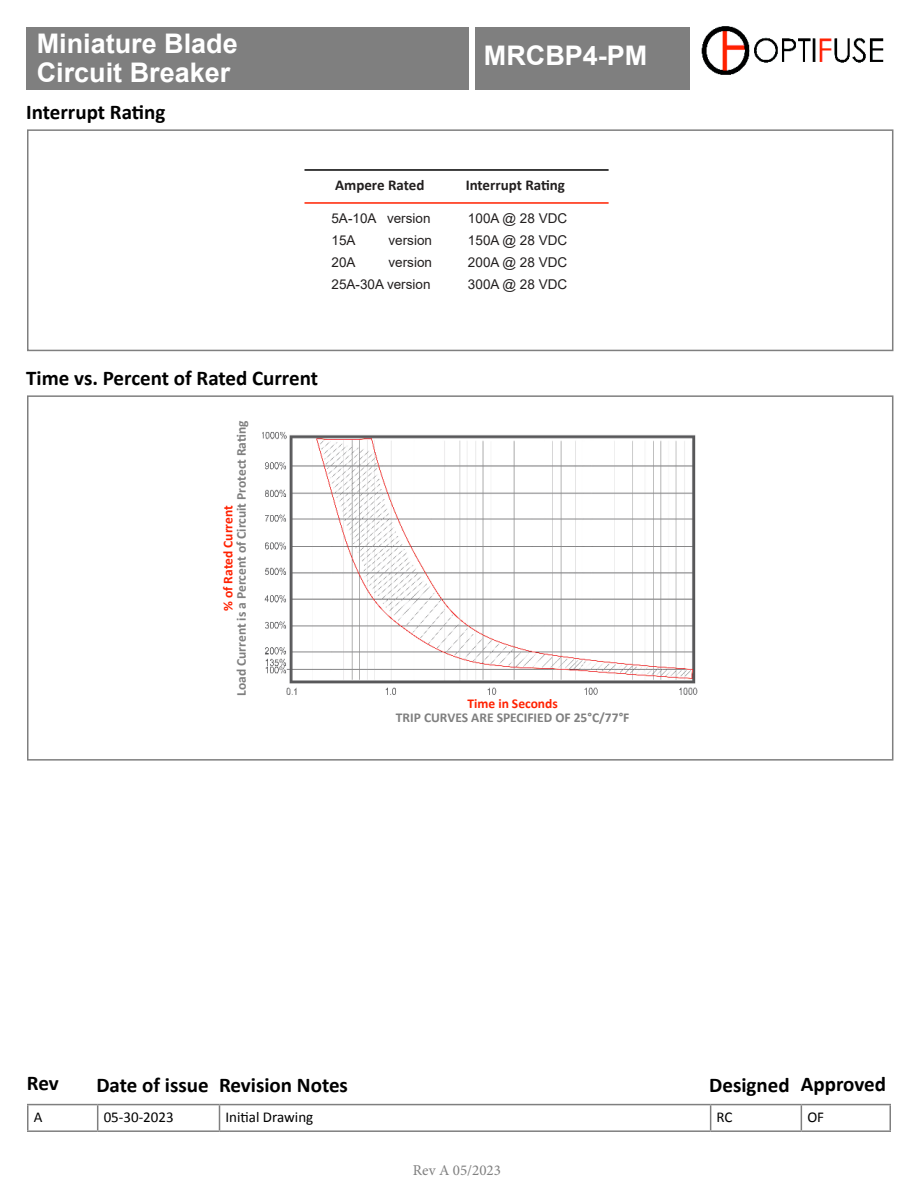
<style>
.page{position:relative;width:918px;height:1188px;background:#fff}
.page>*{position:absolute;margin:0;border:0;box-sizing:border-box;transform-origin:0 0}
.t1{font:700 27px/28.5px "Arial";color:#fff}
.t2{font:700 21px "Calibri";color:#000}
.t3{font:15px "Calibri";color:#000}
.t4{font:700 15px "Calibri";color:#221f1f}
.t5{font:15px "Minion Pro";color:#7f7f7f}
.t6{font:13.5px "Arial";color:#221f1f}
.t7{font:700 13.5px "Calibri";color:#7f7f7f}
.t8{font:700 13.5px "Calibri";color:#ff2100}
</style>
<div class="page">
<div style="left:27px;top:129px;width:866px;height:222px;border:2px solid #7f7f7f"></div>
<img style="left:702px;top:26px;width:182px;height:49px">
<svg style="left:97px;top:1105px;width:1px;height:25px"></svg>
<svg style="left:219px;top:1105px;width:1px;height:25px"></svg>
<svg style="left:710px;top:1105px;width:1px;height:25px"></svg>
<svg style="left:801px;top:1105px;width:1px;height:25px"></svg>
<hr style="left:27px;top:1104px;width:71px;height:1px;background:#7f7f7f">
<hr style="left:27px;top:1105px;width:2px;height:25px;background:#7f7f7f">
<hr style="left:98px;top:1104px;width:122px;height:1px;background:#7f7f7f">
<hr style="left:220px;top:1104px;width:491px;height:1px;background:#7f7f7f">
<hr style="left:711px;top:1104px;width:90px;height:1px;background:#7f7f7f">
<hr style="left:801px;top:1104px;width:90px;height:1px;background:#7f7f7f">
<svg style="left:890px;top:1105px;width:1px;height:25px"></svg>
<hr style="left:27px;top:1130px;width:71px;height:2px;background:#7f7f7f">
<hr style="left:98px;top:1130px;width:122px;height:2px;background:#7f7f7f">
<hr style="left:220px;top:1130px;width:491px;height:2px;background:#7f7f7f">
<hr style="left:711px;top:1130px;width:90px;height:2px;background:#7f7f7f">
<hr style="left:801px;top:1130px;width:90px;height:2px;background:#7f7f7f">
<hr style="left:305px;top:202px;width:304px;height:2px;background:#ff2100">
<hr style="left:305px;top:169px;width:304px;height:2px;background:#000">
<div style="left:27px;top:395px;width:866px;height:366px;border:2px solid #7f7f7f"></div>
<img style="left:262px;top:432px;width:436px;height:263px">
<div style="left:26px;top:28px;width:443px;height:62px;background:#7f7f7f"></div>
<div style="left:475px;top:27px;width:215px;height:63px;background:#7f7f7f"></div>
<h1 class="t1" style="left:37px;top:30px;width:203px">Miniature Blade<br>Circuit Breaker</h1>
<h1 class="t1" style="left:484px;top:42px;width:165px">MRCBP4-PM</h1>
<h2 class="t2" style="left:26px;top:97px;width:141px">Interrupt Ra琀椀ng</h2>
<p class="t4" style="left:335px;top:175px;width:91px">Ampere Rated</p>
<p class="t4" style="left:466px;top:175px;width:101px">Interrupt Ra琀椀ng</p>
<p class="t6" style="left:332px;top:214px;width:101px">5A-10A version</p>
<p class="t6" style="left:468px;top:214px;width:101px">100A @ 28 VDC</p>
<p class="t6" style="left:332px;top:235px;width:26px">15A</p>
<p class="t6" style="left:389px;top:235px;width:45px">version</p>
<p class="t6" style="left:468px;top:235px;width:101px">150A @ 28 VDC</p>
<p class="t6" style="left:332px;top:257px;width:26px">20A</p>
<p class="t6" style="left:389px;top:257px;width:45px">version</p>
<p class="t6" style="left:468px;top:257px;width:101px">200A @ 28 VDC</p>
<p class="t6" style="left:332px;top:279px;width:101px">25A-30A version</p>
<p class="t6" style="left:468px;top:279px;width:101px">300A @ 28 VDC</p>
<h2 class="t2" style="left:26px;top:363px;width:293px">Time vs. Percent of Rated Current</h2>
<p class="t7" style="left:232px;top:696px;width:277px;rotate:-90deg">Load Current is a Percent of Circuit Protect Ra琀椀ng</p>
<p class="t8" style="left:218px;top:611px;width:107px;rotate:-90deg">% of Rated Current</p>
<p class="t8" style="left:468px;top:699px;width:92px">Time in Seconds</p>
<p class="t7" style="left:396px;top:708px;width:235px">TRIP CURVES ARE SPECIFIED OF 25°C/77°F</p>
<h2 class="t2" style="left:27px;top:1069px;width:33px">Rev</h2>
<h2 class="t2" style="left:96px;top:1077px;width:253px">Date of issue Revision Notes</h2>
<h2 class="t2" style="left:709px;top:1069px;width:178px">Designed Approved</h2>
<p class="t3" style="left:34px;top:1108px;width:10px">A</p>
<p class="t3" style="left:104px;top:1108px;width:72px">05-30-2023</p>
<p class="t3" style="left:226px;top:1108px;width:89px">Ini琀椀al Drawing</p>
<p class="t3" style="left:717px;top:1108px;width:18px">RC</p>
<p class="t3" style="left:807px;top:1112px;width:18px">OF</p>
<p class="t5" style="left:413px;top:1161px;width:90px">Rev A 05/2023</p>
</div>
